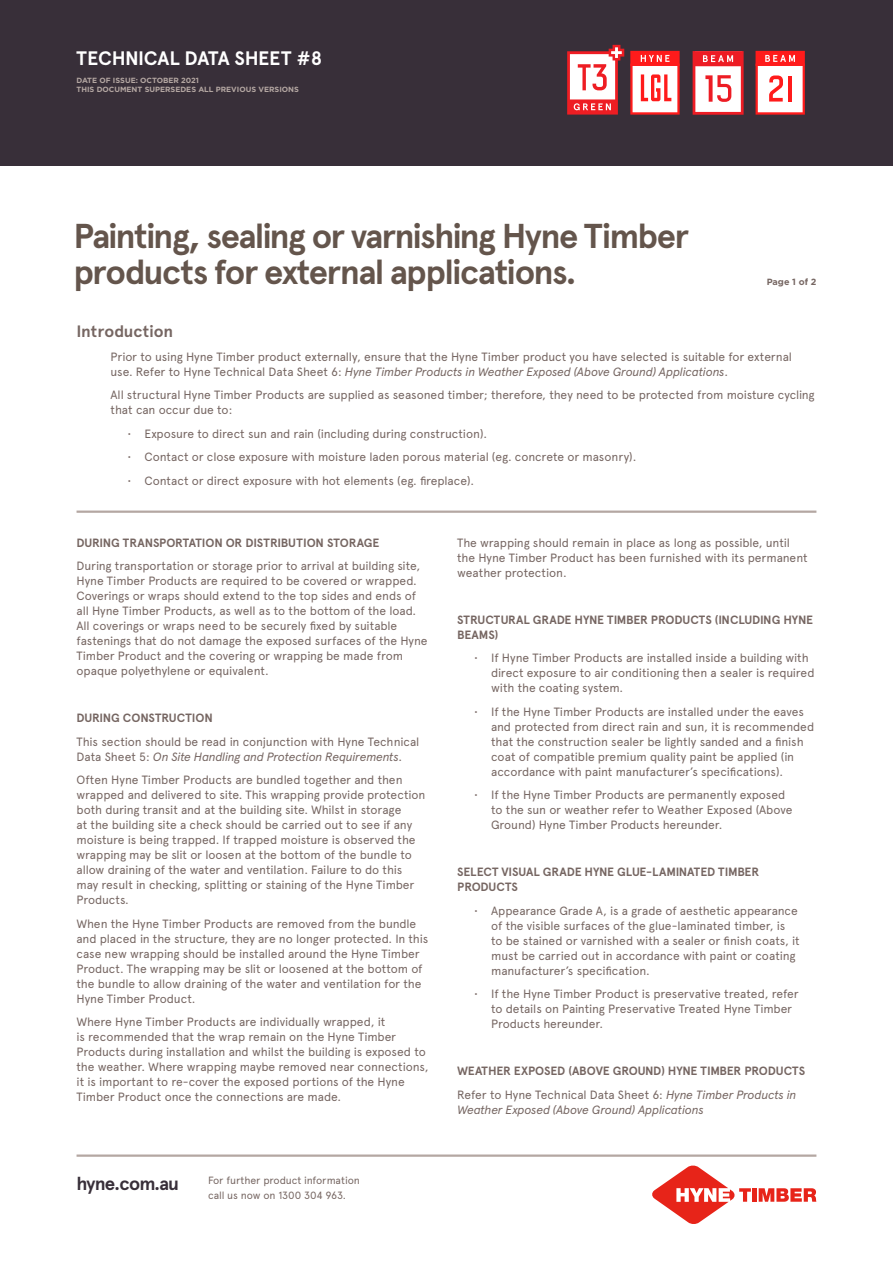
<style>
.page{position:relative;width:893px;height:1263px;background:#fff}
.page>*{position:absolute;margin:0;border:0;box-sizing:border-box;transform-origin:0 0}
.t1{font:700 34.5px/36px "Apercu Pro";letter-spacing:-.045em;color:#64554c}
.Tech_Data_Sheet_Head{font:700 19.5px "Apercu Pro";letter-spacing:-.015em;color:#fff}
.Tech_Data_Sheet_Webs{font:700 18.6px "Apercu Pro";letter-spacing:-.05em;color:#382f39}
.Tech_Data_Sheet_Subh{font:700 16.5px "Apercu Pro";color:#766662}
.Tech_Data_Sheet_Subh-2{font:12px/15px "Apercu Pro";letter-spacing:-.01em;color:#766662}
.Tech_Data_Sheet_Subh-3{font:700 12px/15px "Apercu Pro";letter-spacing:-.01em;color:#766662}
.Tech_Data_Sheet_Subh-4{font:italic 12px/15px "Apercu Pro";color:#766662}
.Tech_Data_Sheet_Foot{font:10.5px "Apercu Pro";letter-spacing:-.01em;color:#766662}
.Tech_Data_Sheet_Cont{font:700 9px "Gotham HTF";color:#766662}
.Tech_Data_Sheet_Head-2{font:700 7.5px "Gotham HTF";color:#b4a7a2}
.s1{font-style:italic}
.s2{font-style:normal}
</style>
<div class="page">
<svg style="left:652px;top:1165px;width:99px;height:59px"></svg>
<div style="left:752px;top:1188px;width:5px;height:14px;background:#e72419"></div>
<svg style="left:759px;top:1188px;width:57px;height:14px"></svg>
<div style="left:0;top:0;width:893px;height:165px;background:#382f39"></div>
<svg style="left:567px;top:45px;width:57px;height:70px"></svg>
<svg style="left:693px;top:51px;width:51px;height:64px;background:#f49ea1"></svg>
<svg style="left:630px;top:51px;width:50px;height:64px;background:#fb9999"></svg>
<svg style="left:755px;top:51px;width:50px;height:64px;background:#faa5a5"></svg>
<hr style="left:788px;top:76px;width:4px;height:26px;background:#ff1b1b">
<hr style="left:77px;top:1154px;width:739px;height:3px;background:#b4a7a2">
<hr style="left:77px;top:510px;width:739px;height:3px;background:#b4a7a2">
<p class="Tech_Data_Sheet_Head" style="left:77px;top:43px;width:247px">TECHNICAL DATA SHEET #8</p>
<p class="Tech_Data_Sheet_Head-2" style="left:77px;top:76px;width:124px">DATE OF ISSUE: OCTOBER 2021</p>
<p class="Tech_Data_Sheet_Head-2" style="left:77px;top:85px;width:224px">THIS DOCUMENT SUPERSEDES ALL PREVIOUS VERSIONS</p>
<p class="t1" style="left:73px;top:217px;width:617px">Painting, sealing or varnishing Hyne Timber products for external applications.</p>
<p class="Tech_Data_Sheet_Cont" style="left:767px;top:276px;width:51px">Page 1 of 2</p>
<p class="Tech_Data_Sheet_Subh" style="left:77px;top:319px;width:98px">Introduction</p>
<p class="Tech_Data_Sheet_Subh-2" style="left:111px;top:348px;width:683px">Prior to using Hyne Timber product externally, ensure that the Hyne Timber product you have selected is suitable for external use. Refer to Hyne Technical Data Sheet 6: <span class="s1">Hyne Timber Products in Weather Exposed (Above Ground) Applications</span>.</p>
<p class="Tech_Data_Sheet_Subh-2" style="left:111px;top:387px;width:706px">All structural Hyne Timber Products are supplied as seasoned timber; therefore, they need to be protected from moisture cycling that can occur due to:</p>
<p class="Tech_Data_Sheet_Subh-2" style="left:128px;top:425px;width:361px">• Exposure to direct sun and rain (including during construction).</p>
<p class="Tech_Data_Sheet_Subh-2" style="left:128px;top:449px;width:510px">• Contact or close exposure with moisture laden porous material (eg. concrete or masonry).</p>
<p class="Tech_Data_Sheet_Subh-2" style="left:128px;top:472px;width:348px">• Contact or direct exposure with hot elements (eg. fireplace).</p>
<p class="Tech_Data_Sheet_Subh-3" style="left:77px;top:535px;width:304px">DURING TRANSPORTATION OR DISTRIBUTION STORAGE</p>
<p class="Tech_Data_Sheet_Subh-2" style="left:77px;top:558px;width:353px">During transportation or storage prior to arrival at building site, Hyne Timber Products are required to be covered or wrapped.<br>Coverings or wraps should extend to the top sides and ends of all Hyne Timber Products, as well as to the bottom of the load.<br>All coverings or wraps need to be securely fixed by suitable fastenings that do not damage the exposed surfaces of the Hyne Timber Product and the covering or wrapping be made from opaque polyethylene or equivalent.</p>
<p class="Tech_Data_Sheet_Subh-3" style="left:77px;top:710px;width:138px">DURING CONSTRUCTION</p>
<p class="Tech_Data_Sheet_Subh-2" style="left:77px;top:733px;width:344px">This section should be read in conjunction with Hyne Technical<br>Data Sheet 5: <span class="s1">On Site Handling and Protection Requirements</span>.</p>
<p class="Tech_Data_Sheet_Subh-2" style="left:77px;top:772px;width:350px">Often Hyne Timber Products are bundled together and then wrapped and delivered to site. This wrapping provide protection both during transit and at the building site. Whilst in storage<br>at the building site a check should be carried out to see if any moisture is being trapped. If trapped moisture is observed the wrapping may be slit or loosen at the bottom of the bundle to allow draining of the water and ventilation. Failure to do this may result in checking, splitting or staining of the Hyne Timber Products.</p>
<p class="Tech_Data_Sheet_Subh-2" style="left:77px;top:915px;width:353px">When the Hyne Timber Products are removed from the bundle and placed in the structure, they are no longer protected. In this case new wrapping should be installed around the Hyne Timber Product. The wrapping may be slit or loosened at the bottom of the bundle to allow draining of the water and ventilation for the Hyne Timber Product.</p>
<p class="Tech_Data_Sheet_Subh-2" style="left:77px;top:1014px;width:353px">Where Hyne Timber Products are individually wrapped, it<br>is recommended that the wrap remain on the Hyne Timber Products during installation and whilst the building is exposed to the weather. Where wrapping maybe removed near connections, it is important to re-cover the exposed portions of the Hyne Timber Product once the connections are made.</p>
<p class="Tech_Data_Sheet_Webs" style="left:77px;top:1169px;width:104px">hyne.com.au</p>
<p class="Tech_Data_Sheet_Foot" style="left:208px;top:1173px;width:153px">For further product information</p>
<p class="Tech_Data_Sheet_Foot" style="left:208px;top:1188px;width:140px">call us now on 1300 304 963.</p>
<p class="Tech_Data_Sheet_Subh-2" style="left:457px;top:534px;width:352px">The wrapping should remain in place as long as possible, until the Hyne Timber Product has been furnished with its permanent weather protection.</p>
<p class="Tech_Data_Sheet_Subh-3" style="left:457px;top:612px;width:357px">STRUCTURAL GRADE HYNE TIMBER PRODUCTS (INCLUDING HYNE<br>BEAMS)</p>
<p class="Tech_Data_Sheet_Subh-2" style="left:491px;top:650px;width:325px;text-indent:-17px">• If Hyne Timber Products are installed inside a building with direct exposure to air conditioning then a sealer is required with the coating system.</p>
<p class="Tech_Data_Sheet_Subh-2" style="left:491px;top:703px;width:325px;text-indent:-17px">• If the Hyne Timber Products are installed under the eaves and protected from direct rain and sun, it is recommended that the construction sealer be lightly sanded and a finish coat of compatible premium quality paint be applied (in accordance with paint manufacturer’s specifications).</p>
<p class="Tech_Data_Sheet_Subh-2" style="left:491px;top:787px;width:303px;text-indent:-17px">• If the Hyne Timber Products are permanently exposed to the sun or weather refer to Weather Exposed (Above<br>Ground) Hyne Timber Products hereunder.</p>
<p class="Tech_Data_Sheet_Subh-3" style="left:457px;top:864px;width:304px">SELECT VISUAL GRADE HYNE GLUE-LAMINATED TIMBER<br>PRODUCTS</p>
<p class="Tech_Data_Sheet_Subh-2" style="left:491px;top:902px;width:310px;text-indent:-17px">• Appearance Grade A, is a grade of aesthetic appearance of the visible surfaces of the glue-laminated timber, is to be stained or varnished with a sealer or finish coats, it must be carried out in accordance with paint or coating manufacturer’s specification.</p>
<p class="Tech_Data_Sheet_Subh-2" style="left:491px;top:986px;width:309px;text-indent:-17px">• If the Hyne Timber Product is preservative treated, refer to details on Painting Preservative Treated Hyne Timber<br>Products hereunder.</p>
<p class="Tech_Data_Sheet_Subh-3" style="left:457px;top:1063px;width:350px">WEATHER EXPOSED (ABOVE GROUND) HYNE TIMBER PRODUCTS</p>
<p class="Tech_Data_Sheet_Subh-4" style="left:457px;top:1086px;width:341px"><span class="s2">Refer to Hyne Technical Data Sheet 6:</span> Hyne Timber Products in<br>Weather Exposed (Above Ground) Applications</p>
</div>
